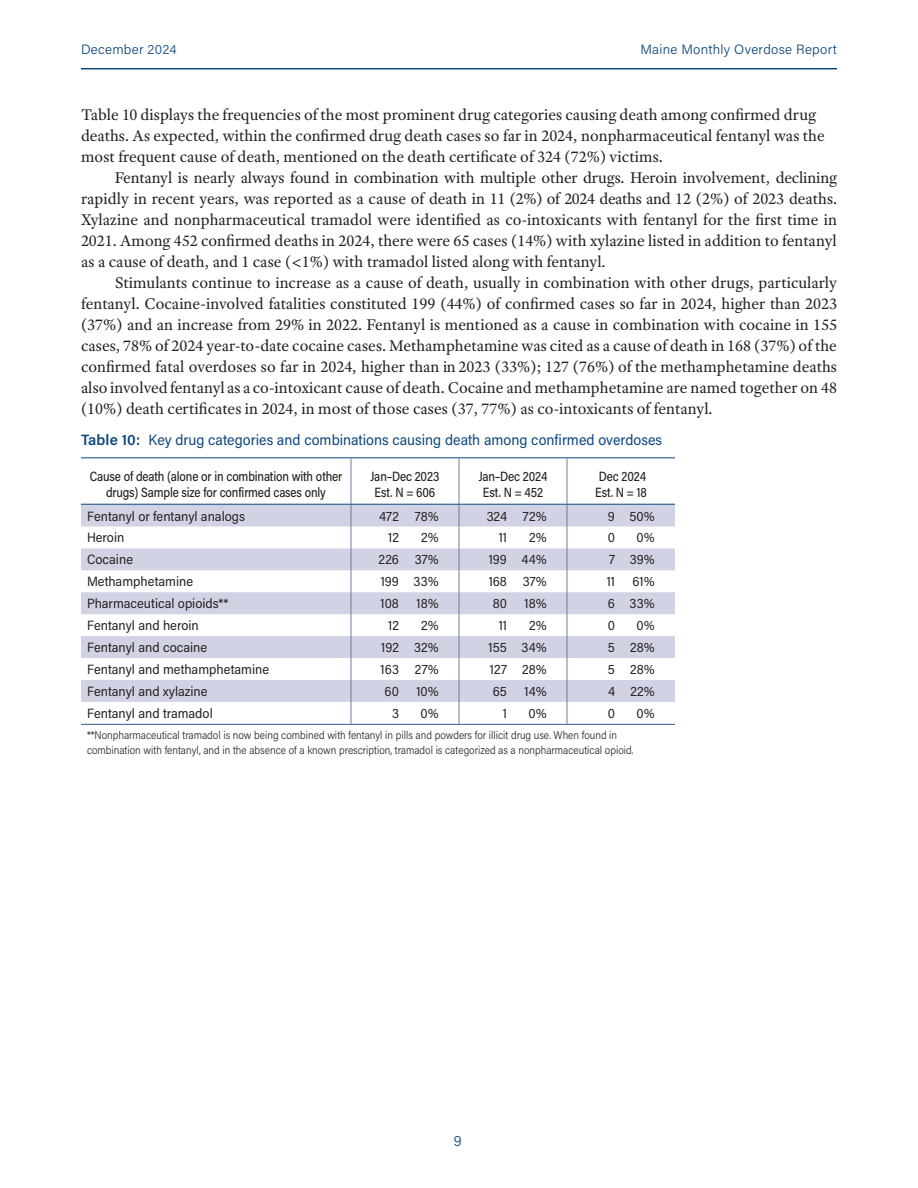
<style>
.page{position:relative;width:918px;height:1188px;background:#fff}
.page>*{position:absolute;margin:0;border:0;box-sizing:border-box;transform-origin:0 0}
.body_text{font:16.5px/21px "Adobe Text Pro";color:#231f20;text-align:justify}
.Table_text{font:16.5px/21px "Adobe Text Pro";color:#231f20}
.Table_caption{font:15px "Acumin Pro Semi Cond";color:#0d467e}
.t1{font:300 15px "Acumin Pro";color:#0d467e}
.Table_text-2{font:13.5px "Acumin Pro Semi Cond";color:#231f20}
.Table_hdr_row{font:500 13.5px/16.2px "Acumin Pro Semi Cond";letter-spacing:-.01em;color:#231f20;text-align:center;scale:.9 1}
.t2{font:300 13.5px "Acumin Pro";letter-spacing:.02em;color:#0d467e}
.Note{font:300 11.25px/15px "Acumin Pro Semi Cond";color:#231f20;scale:.95 1}
.s1{font-weight:600}
</style>
<div class="page">
<hr style="left:81px;top:68px;width:756px;height:1px;background:#0d467e">
<svg style="left:81px;top:505px;width:594px;height:197px;fill:#d1d3e4"></svg>
<svg style="left:351px;top:505px;width:1px;height:219px"></svg>
<svg style="left:459px;top:505px;width:1px;height:219px"></svg>
<svg style="left:567px;top:505px;width:1px;height:219px"></svg>
<hr style="left:81px;top:724px;width:270px;height:1px;background:#506494">
<hr style="left:351px;top:724px;width:54px;height:1px;background:#506494">
<hr style="left:405px;top:724px;width:54px;height:1px;background:#506494">
<hr style="left:459px;top:724px;width:54px;height:1px;background:#506494">
<hr style="left:513px;top:724px;width:54px;height:1px;background:#506494">
<hr style="left:567px;top:724px;width:54px;height:1px;background:#506494">
<hr style="left:621px;top:724px;width:54px;height:1px;background:#506494">
<hr style="left:81px;top:457px;width:270px;height:1px;background:#0d467e">
<hr style="left:81px;top:504px;width:270px;height:1px;background:#0d467e">
<hr style="left:351px;top:457px;width:54px;height:1px;background:#0d467e">
<hr style="left:405px;top:457px;width:54px;height:1px;background:#0d467e">
<hr style="left:351px;top:504px;width:54px;height:1px;background:#0d467e">
<hr style="left:405px;top:504px;width:54px;height:1px;background:#0d467e">
<hr style="left:351px;top:458px;width:1px;height:46px;background:#6e7aa4">
<hr style="left:459px;top:457px;width:54px;height:1px;background:#0d467e">
<hr style="left:513px;top:457px;width:54px;height:1px;background:#0d467e">
<hr style="left:459px;top:504px;width:54px;height:1px;background:#0d467e">
<hr style="left:513px;top:504px;width:54px;height:1px;background:#0d467e">
<hr style="left:459px;top:458px;width:1px;height:46px;background:#6e7aa4">
<hr style="left:567px;top:457px;width:54px;height:1px;background:#0d467e">
<hr style="left:621px;top:457px;width:54px;height:1px;background:#0d467e">
<hr style="left:567px;top:504px;width:54px;height:1px;background:#0d467e">
<hr style="left:621px;top:504px;width:54px;height:1px;background:#0d467e">
<hr style="left:567px;top:458px;width:1px;height:46px;background:#6e7aa4">
<p class="t2" style="left:81px;top:40px;width:97px">December 2024</p>
<p class="t2" style="left:640px;top:40px;width:198px">Maine Monthly Overdose Report</p>
<p class="Table_text" style="left:81px;top:104px;width:745px">Table 10 displays the frequencies of the most prominent drug categories causing death among confirmed drug deaths. As expected, within the confirmed drug death cases so far in 2024, nonpharmaceutical fentanyl was the most frequent cause of death, mentioned on the death certificate of 324 (72%) victims.</p>
<p class="body_text" style="left:81px;top:167px;width:758px;text-indent:34px">Fentanyl is nearly always found in combination with multiple other drugs. Heroin involvement, declining rapidly in recent years, was reported as a cause of death in 11 (2%) of 2024 deaths and 12 (2%) of 2023 deaths.<br>Xylazine and nonpharmaceutical tramadol were identified as co-intoxicants with fentanyl for the first time in 2021. Among 452 confirmed deaths in 2024, there were 65 cases (14%) with xylazine listed in addition to fentanyl as a cause of death, and 1 case (&lt;1%) with tramadol listed along with fentanyl.</p>
<p class="body_text" style="left:81px;top:272px;width:758px;text-indent:34px">Stimulants continue to increase as a cause of death, usually in combination with other drugs, particularly fentanyl. Cocaine-involved fatalities constituted 199 (44%) of confirmed cases so far in 2024, higher than 2023 (37%) and an increase from 29% in 2022. Fentanyl is mentioned as a cause in combination with cocaine in 155 cases, 78% of 2024 year-to-date cocaine cases. Methamphetamine was cited as a cause of death in 168 (37%) of the confirmed fatal overdoses so far in 2024, higher than in 2023 (33%); 127 (76%) of the methamphetamine deaths also involved fentanyl as a co-intoxicant cause of death. Cocaine and methamphetamine are named together on 48 (10%) death certificates in 2024, in most of those cases (37, 77%) as co-intoxicants of fentanyl.</p>
<p class="Table_caption" style="left:81px;top:430px;width:583px"><span class="s1">Table 10:</span> Key drug categories and combinations causing death among confirmed overdoses</p>
<p class="Table_hdr_row" style="left:90px;top:468px;width:282px">Cause of death (alone or in combination with other drugs) Sample size for confirmed cases only</p>
<p class="Table_hdr_row" style="left:370px;top:468px;width:78px">Jan–Dec 2023<br>Est. N = 606</p>
<p class="Table_hdr_row" style="left:479px;top:468px;width:78px">Jan–Dec 2024<br>Est. N = 452</p>
<p class="Table_hdr_row" style="left:595px;top:468px;width:59px;text-align:left">Dec 2024<br>Est. N = 18</p>
<p class="Table_text-2" style="left:87px;top:506px;width:159px">Fentanyl or fentanyl analogs</p>
<p class="Table_text-2" style="left:379px;top:506px;width:21px">472</p>
<p class="Table_text-2" style="left:415px;top:506px;width:25px">78%</p>
<p class="Table_text-2" style="left:487px;top:506px;width:22px">324</p>
<p class="Table_text-2" style="left:523px;top:506px;width:25px">72%</p>
<p class="Table_text-2" style="left:608px;top:506px;width:9px">9</p>
<p class="Table_text-2" style="left:629px;top:506px;width:27px">50%</p>
<p class="Table_text-2" style="left:87px;top:528px;width:39px">Heroin</p>
<p class="Table_text-2" style="left:388px;top:528px;width:12px">12</p>
<p class="Table_text-2" style="left:421px;top:528px;width:19px">2%</p>
<p class="Table_text-2" style="left:499px;top:528px;width:10px">11</p>
<p class="Table_text-2" style="left:529px;top:528px;width:19px">2%</p>
<p class="Table_text-2" style="left:608px;top:528px;width:9px">0</p>
<p class="Table_text-2" style="left:636px;top:528px;width:20px">0%</p>
<p class="Table_text-2" style="left:87px;top:550px;width:48px">Cocaine</p>
<p class="Table_text-2" style="left:379px;top:550px;width:22px">226</p>
<p class="Table_text-2" style="left:415px;top:550px;width:25px">37%</p>
<p class="Table_text-2" style="left:489px;top:550px;width:20px">199</p>
<p class="Table_text-2" style="left:521px;top:550px;width:27px">44%</p>
<p class="Table_text-2" style="left:609px;top:550px;width:7px">7</p>
<p class="Table_text-2" style="left:630px;top:550px;width:27px">39%</p>
<p class="Table_text-2" style="left:87px;top:572px;width:108px">Methamphetamine</p>
<p class="Table_text-2" style="left:381px;top:572px;width:20px">199</p>
<p class="Table_text-2" style="left:414px;top:572px;width:27px">33%</p>
<p class="Table_text-2" style="left:489px;top:572px;width:20px">168</p>
<p class="Table_text-2" style="left:523px;top:572px;width:25px">37%</p>
<p class="Table_text-2" style="left:607px;top:572px;width:10px">11</p>
<p class="Table_text-2" style="left:632px;top:572px;width:24px">61%</p>
<p class="Table_text-2" style="left:87px;top:594px;width:143px">Pharmaceutical opioids**</p>
<p class="Table_text-2" style="left:381px;top:594px;width:20px">108</p>
<p class="Table_text-2" style="left:417px;top:594px;width:24px">18%</p>
<p class="Table_text-2" style="left:493px;top:594px;width:16px">80</p>
<p class="Table_text-2" style="left:525px;top:594px;width:24px">18%</p>
<p class="Table_text-2" style="left:608px;top:594px;width:9px">6</p>
<p class="Table_text-2" style="left:630px;top:594px;width:27px">33%</p>
<p class="Table_text-2" style="left:87px;top:616px;width:113px">Fentanyl and heroin</p>
<p class="Table_text-2" style="left:388px;top:616px;width:12px">12</p>
<p class="Table_text-2" style="left:421px;top:616px;width:19px">2%</p>
<p class="Table_text-2" style="left:499px;top:616px;width:10px">11</p>
<p class="Table_text-2" style="left:529px;top:616px;width:19px">2%</p>
<p class="Table_text-2" style="left:608px;top:616px;width:9px">0</p>
<p class="Table_text-2" style="left:636px;top:616px;width:20px">0%</p>
<p class="Table_text-2" style="left:87px;top:638px;width:122px">Fentanyl and cocaine</p>
<p class="Table_text-2" style="left:381px;top:638px;width:19px">192</p>
<p class="Table_text-2" style="left:414px;top:638px;width:26px">32%</p>
<p class="Table_text-2" style="left:489px;top:638px;width:20px">155</p>
<p class="Table_text-2" style="left:521px;top:638px;width:27px">34%</p>
<p class="Table_text-2" style="left:608px;top:638px;width:9px">5</p>
<p class="Table_text-2" style="left:630px;top:638px;width:26px">28%</p>
<p class="Table_text-2" style="left:87px;top:660px;width:184px">Fentanyl and methamphetamine</p>
<p class="Table_text-2" style="left:381px;top:660px;width:20px">163</p>
<p class="Table_text-2" style="left:415px;top:660px;width:25px">27%</p>
<p class="Table_text-2" style="left:490px;top:660px;width:19px">127</p>
<p class="Table_text-2" style="left:522px;top:660px;width:26px">28%</p>
<p class="Table_text-2" style="left:608px;top:660px;width:9px">5</p>
<p class="Table_text-2" style="left:630px;top:660px;width:26px">28%</p>
<p class="Table_text-2" style="left:87px;top:682px;width:122px">Fentanyl and xylazine</p>
<p class="Table_text-2" style="left:385px;top:682px;width:16px">60</p>
<p class="Table_text-2" style="left:416px;top:682px;width:24px">10%</p>
<p class="Table_text-2" style="left:493px;top:682px;width:16px">65</p>
<p class="Table_text-2" style="left:525px;top:682px;width:24px">14%</p>
<p class="Table_text-2" style="left:608px;top:682px;width:8px">4</p>
<p class="Table_text-2" style="left:630px;top:682px;width:26px">22%</p>
<p class="Table_text-2" style="left:87px;top:704px;width:127px">Fentanyl and tramadol</p>
<p class="Table_text-2" style="left:392px;top:704px;width:8px">3</p>
<p class="Table_text-2" style="left:420px;top:704px;width:20px">0%</p>
<p class="Table_text-2" style="left:503px;top:704px;width:6px">1</p>
<p class="Table_text-2" style="left:528px;top:704px;width:20px">0%</p>
<p class="Table_text-2" style="left:608px;top:704px;width:9px">0</p>
<p class="Table_text-2" style="left:636px;top:704px;width:20px">0%</p>
<p class="Note" style="left:87px;top:727px;width:577px">**Nonpharmaceutical tramadol is now being combined with fentanyl in pills and powders for illicit drug use. When found in combination with fentanyl, and in the absence of a known prescription, tramadol is categorized as a nonpharmaceutical opioid.</p>
<p class="t1" style="left:454px;top:1131px;width:9px">9</p>
</div>
